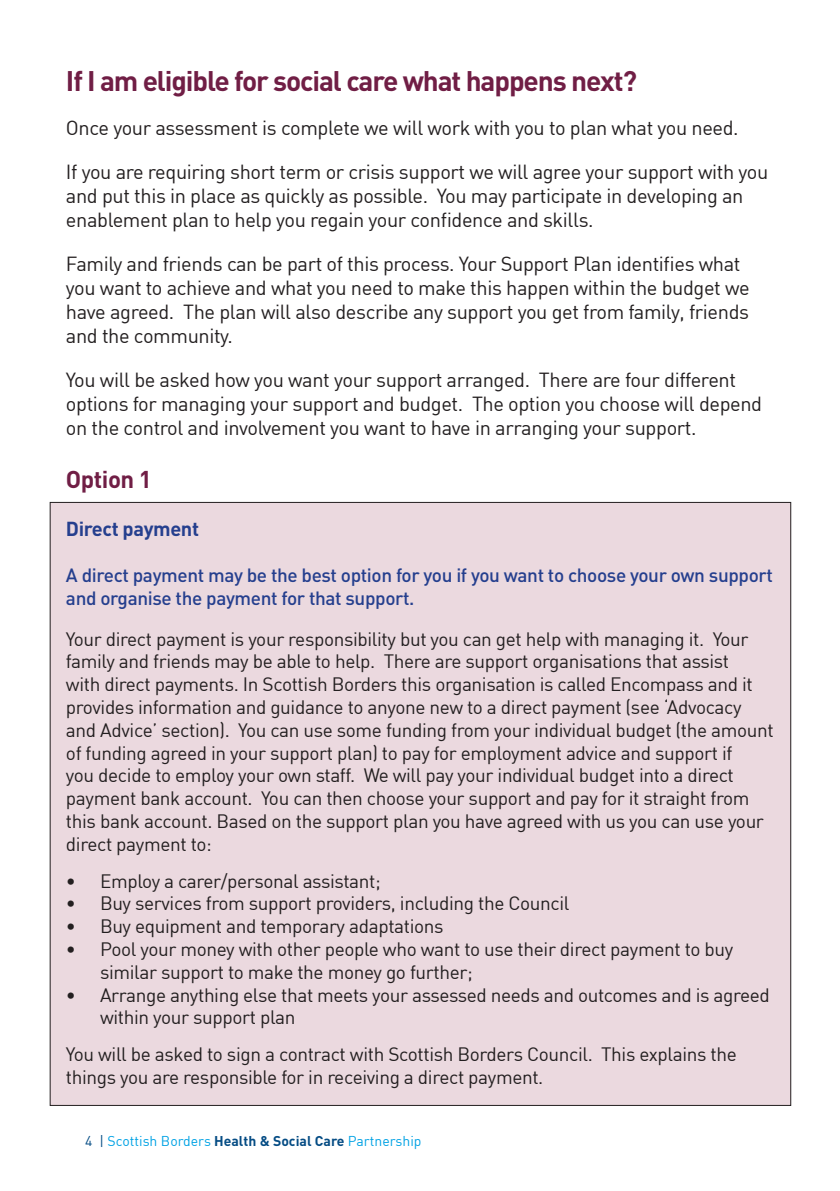
<style>
.page{position:relative;width:840px;height:1191px;background:#fff}
.page>*{position:absolute;margin:0;border:0;box-sizing:border-box;transform-origin:0 0}
.t1{font:700 28px "DIN";letter-spacing:-.04em;color:#701e45}
.t2{font:700 24px "DIN";letter-spacing:-.02em;color:#701e45}
.t3{font:20px/24px "DIN";letter-spacing:-.02em;color:#231f20}
.t4{font:700 20px "DIN";letter-spacing:-.02em;color:#253f8e}
.t5{font:19px/22.8px "DIN";letter-spacing:-.02em;color:#231f20}
.t6{font:500 19px/22.8px "DIN";letter-spacing:-.02em;color:#253f8e}
.t7{font:14px "DIN";color:#00a2e4}
.s1{color:#054c84}
.s2{font-weight:700;color:#054c84}
</style>
<div class="page">
<div style="left:50px;top:502px;width:740px;height:603px;background:#ebd9df"></div>
<p class="t1" style="left:66px;top:63px;width:572px">If I am eligible for social care what happens next?</p>
<p class="t3" style="left:66px;top:116px;width:673px">Once your assessment is complete we will work with you to plan what you need.</p>
<p class="t3" style="left:66px;top:160px;width:703px">If you are requiring short term or crisis support we will agree your support with you and put this in place as quickly as possible. You may participate in developing an enablement plan to help you regain your confidence and skills.</p>
<p class="t3" style="left:66px;top:252px;width:684px">Family and friends can be part of this process. Your Support Plan identifies what you want to achieve and what you need to make this happen within the budget we have agreed. The plan will also describe any support you get from family, friends and the community.</p>
<p class="t3" style="left:66px;top:368px;width:697px">You will be asked how you want your support arranged. There are four different options for managing your support and budget. The option you choose will depend on the control and involvement you want to have in arranging your support.</p>
<p class="t2" style="left:66px;top:464px;width:87px">Option 1</p>
<p class="t4" style="left:66px;top:516px;width:134px">Direct payment</p>
<p class="t6" style="left:66px;top:563px;width:708px">A direct payment may be the best option for you if you want to choose your own support and organise the payment for that support.</p>
<p class="t5" style="left:66px;top:627px;width:709px">Your direct payment is your responsibility but you can get help with managing it. Your family and friends may be able to help. There are support organisations that assist<br>with direct payments. In Scottish Borders this organisation is called Encompass and it provides information and guidance to anyone new to a direct payment (see ‘Advocacy and Advice’ section). You can use some funding from your individual budget (the amount of funding agreed in your support plan) to pay for employment advice and support if<br>you decide to employ your own staff. We will pay your individual budget into a direct payment bank account. You can then choose your support and pay for it straight from this bank account. Based on the support plan you have agreed with us you can use your direct payment to:</p>
<p class="t5" style="left:66px;top:869px;width:316px">• Employ a carer/personal assistant;</p>
<p class="t5" style="left:66px;top:891px;width:505px">• Buy services from support providers, including the Council</p>
<p class="t5" style="left:66px;top:914px;width:379px">• Buy equipment and temporary adaptations</p>
<p class="t5" style="left:100px;top:937px;width:634px;text-indent:-34px">• Pool your money with other people who want to use their direct payment to buy similar support to make the money go further;</p>
<p class="t5" style="left:100px;top:983px;width:670px;text-indent:-34px">• Arrange anything else that meets your assessed needs and outcomes and is agreed within your support plan</p>
<p class="t5" style="left:66px;top:1042px;width:672px">You will be asked to sign a contract with Scottish Borders Council. This explains the things you are responsible for in receiving a direct payment.</p>
<p class="t7" style="left:85px;top:1132px;width:338px"><span class="s1">4 |</span> Scottish Borders <span class="s2">Health &amp; Social Care</span> Partnership</p>
</div>
